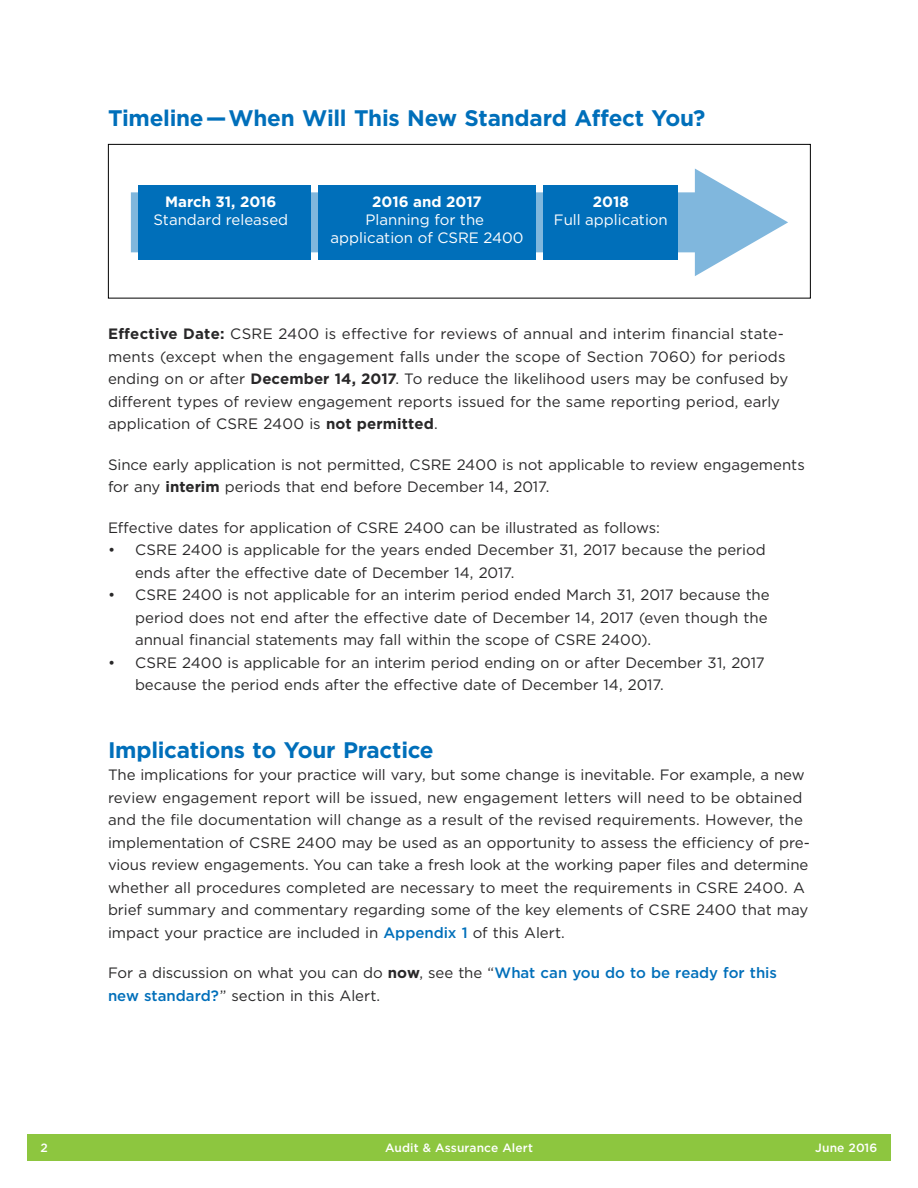
<style>
.page{position:relative;width:918px;height:1188px;background:#fff}
.page>*{position:absolute;margin:0;border:0;box-sizing:border-box;transform-origin:0 0}
.t1{font:700 22.5px "Gotham";letter-spacing:-.015em;color:#006fba}
.t2{font:15px/22.5px "Gotham";color:#292829}
.t3{font:15px/18px "Gotham";color:#fff;text-align:center}
.t4{font:500 12px "Gotham";letter-spacing:.01em;color:#fff}
.s1{font-weight:700}
.s2{font-weight:500;color:#006fba}
</style>
<div class="page">
<div style="left:131px;top:192px;width:579px;height:60px;background:#80b7dd"></div>
<svg style="left:695px;top:169px;width:93px;height:107px"></svg>
<div style="left:138px;top:185px;width:173px;height:75px;background:#006fba"></div>
<div style="left:318px;top:185px;width:218px;height:75px;background:#006fba"></div>
<div style="left:543px;top:185px;width:135px;height:75px;background:#006fba"></div>
<div style="left:108px;top:144px;width:703px;height:154px;border:1px solid #000"></div>
<div style="left:27px;top:1134px;width:864px;height:27px;background:#8dc63f"></div>
<h2 class="t1" style="left:108px;top:103px;width:599px">Timeline — When Will This New Standard Afect You?</h2>
<p class="t3" style="left:153px;top:193px;width:136px"><span class="s1">March 31, 2016<br></span>Standard released</p>
<p class="t3" style="left:331px;top:193px;width:194px"><span class="s1">2016 and 2017<br></span>Planning for the application of CSRE 2400</p>
<p class="t3" style="left:554px;top:193px;width:116px"><span class="s1">2018<br></span>Full application</p>
<p class="t2" style="left:108px;top:322px;width:682px"><span class="s1">Efective Date:</span> CSRE 2400 is efective for reviews of annual and interim fnancial state&shy;ments (except when the engagement falls under the scope of Section 7060) for periods ending on or after <span class="s1">December 14, 2017</span>. To reduce the likelihood users may be confused by diferent types of review engagement reports issued for the same reporting period, early application of CSRE 2400 is <span class="s1">not permitted</span>.</p>
<p class="t2" style="left:108px;top:453px;width:698px">Since early application is not permitted, CSRE 2400 is not applicable to review engagements for any <span class="s1">interim</span> periods that end before December 14, 2017.</p>
<p class="t2" style="left:108px;top:516px;width:553px">Efective dates for application of CSRE 2400 can be illustrated as follows:</p>
<p class="t2" style="left:135px;top:538px;width:632px;text-indent:-27px">• CSRE 2400 is applicable for the years ended December 31, 2017 because the period ends after the efective date of December 14, 2017.</p>
<p class="t2" style="left:135px;top:583px;width:636px;text-indent:-27px">• CSRE 2400 is not applicable for an interim period ended March 31, 2017 because the period does not end after the efective date of December 14, 2017 (even though the annual fnancial statements may fall within the scope of CSRE 2400).</p>
<p class="t2" style="left:135px;top:651px;width:631px;text-indent:-27px">• CSRE 2400 is applicable for an interim period ending on or after December 31, 2017 because the period ends after the efective date of December 14, 2017.</p>
<h2 class="t1" style="left:108px;top:735px;width:327px">Implications to Your Practice</h2>
<p class="t2" style="left:108px;top:763px;width:703px">The implications for your practice will vary, but some change is inevitable. For example, a new review engagement report will be issued, new engagement letters will need to be obtained and the fle documentation will change as a result of the revised requirements. However, the implementation of CSRE 2400 may be used as an opportunity to assess the efciency of pre&shy;vious review engagements. You can take a fresh look at the working paper fles and determine whether all procedures completed are necessary to meet the requirements in CSRE 2400. A brief summary and commentary regarding some of the key elements of CSRE 2400 that may impact your practice are included in <span class="s2">Appendix 1</span> of this Alert.</p>
<p class="t2" style="left:108px;top:961px;width:671px">For a discussion on what you can do <span class="s1">now</span>, see the “<span class="s2">What can you do to be ready for this new standard?</span>” section in this Alert.</p>
<p class="t4" style="left:40px;top:1140px;width:9px">2</p>
<p class="t4" style="left:385px;top:1140px;width:149px">Audit &amp; Assurance Alert</p>
<p class="t4" style="left:815px;top:1140px;width:64px">June 2016</p>
</div>
